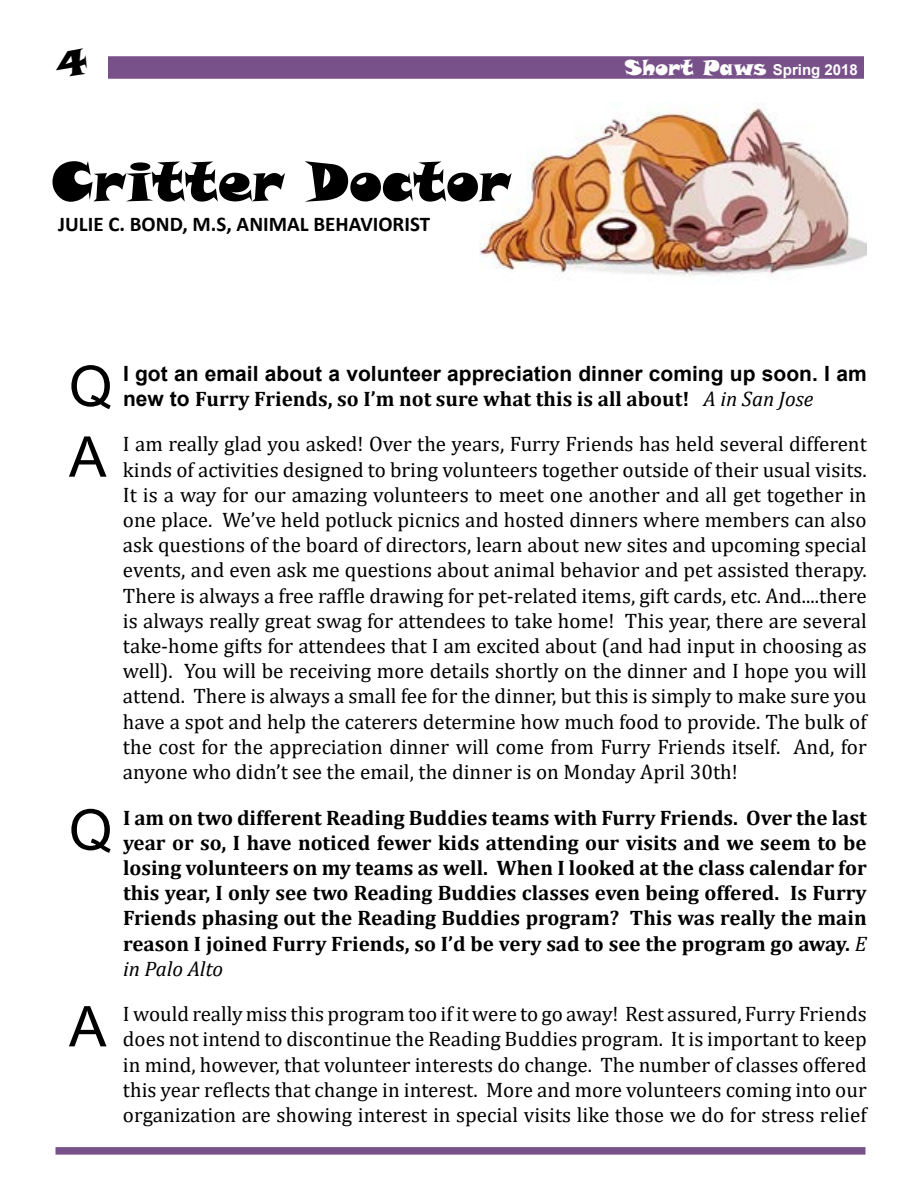
<style>
.page{position:relative;width:918px;height:1188px;background:#fff}
.page>*{position:absolute;margin:0;border:0;box-sizing:border-box;transform-origin:0 0}
.t1{font:56.25px "Arial";color:#000}
.t2{font:54px "Snap ITC";color:#000}
.t3{font:21px/25.2px "Cambria";color:#000;text-align:justify}
.t4{font:700 21px/25.2px "Cambria";color:#000;text-align:justify}
.t5{font:700 21px "Arial";color:#000}
.t6{font:700 21px "Calibri";color:#000}
.t7{font:700 15px "Arial";color:#fff}
.s1{font-family:"Snap ITC";font-weight:400;font-size:21px}
.s2{font-family:"Arial"}
.s3{font-weight:400;font-style:italic}
</style>
<div class="page">
<div style="left:108px;top:56px;width:756px;height:23px;background:#78518a"></div>
<div style="left:55px;top:1147px;width:810px;height:8px;background:#78518a"></div>
<img style="left:480px;top:102px;width:387px;height:175px">
<h2 class="t2" style="left:51px;top:146px;width:461px">Critter Doctor</h2>
<p class="t6" style="left:58px;top:209px;width:373px">JULIE C. BOND, M.S, ANIMAL BEHAVIORIST</p>
<p class="t7" style="left:625px;top:59px;width:235px"><span class="s1">Short Paws</span> Spring 2018</p>
<h1 class="t1" style="left:69px;top:348px;width:45px">Q</h1>
<p class="t5" style="left:123px;top:359px;width:745px">I got an email about a volunteer appreciation dinner coming up soon. I am</p>
<p class="t4" style="left:123px;top:386px;width:692px"><span class="s2">new to</span> Furry Friends, so I’m not sure what this is all about! <span class="s3">A in San Jose</span></p>
<h1 class="t1" style="left:69px;top:418px;width:39px">A</h1>
<p class="t3" style="left:123px;top:432px;width:745px">I am really glad you asked! Over the years, Furry Friends has held several different kinds of activities designed to bring volunteers together outside of their usual visits.<br>It is a way for our amazing volunteers to meet one another and all get together in one place. We’ve held potluck picnics and hosted dinners where members can also ask questions of the board of directors, learn about new sites and upcoming special events, and even ask me questions about animal behavior and pet assisted therapy.<br>There is always a free raffle drawing for pet-related items, gift cards, etc. And....there is always really great swag for attendees to take home! This year, there are several take-home gifts for attendees that I am excited about (and had input in choosing as well). You will be receiving more details shortly on the dinner and I hope you will attend. There is always a small fee for the dinner, but this is simply to make sure you have a spot and help the caterers determine how much food to provide. The bulk of the cost for the appreciation dinner will come from Furry Friends itself. And, for anyone who didn’t see the email, the dinner is on Monday April 30th!</p>
<h1 class="t1" style="left:69px;top:791px;width:45px">Q</h1>
<p class="t4" style="left:123px;top:804px;width:745px">I am on two different Reading Buddies teams with Furry Friends. Over the last year or so, I have noticed fewer kids attending our visits and we seem to be losing volunteers on my teams as well. When I looked at the class calendar for this year, I only see two Reading Buddies classes even being offered. Is Furry Friends phasing out the Reading Buddies program? This was really the main reason I joined Furry Friends, so I’d be very sad to see the program go away. <span class="s3">E in Palo Alto</span></p>
<h1 class="t1" style="left:69px;top:988px;width:39px">A</h1>
<p class="t3" style="left:123px;top:1001px;width:745px">I would really miss this program too if it were to go away! Rest assured, Furry Friends does not intend to discontinue the Reading Buddies program. It is important to keep in mind, however, that volunteer interests do change. The number of classes offered this year reflects that change in interest. More and more volunteers coming into our organization are showing interest in special visits like those we do for stress relief</p>
</div>
